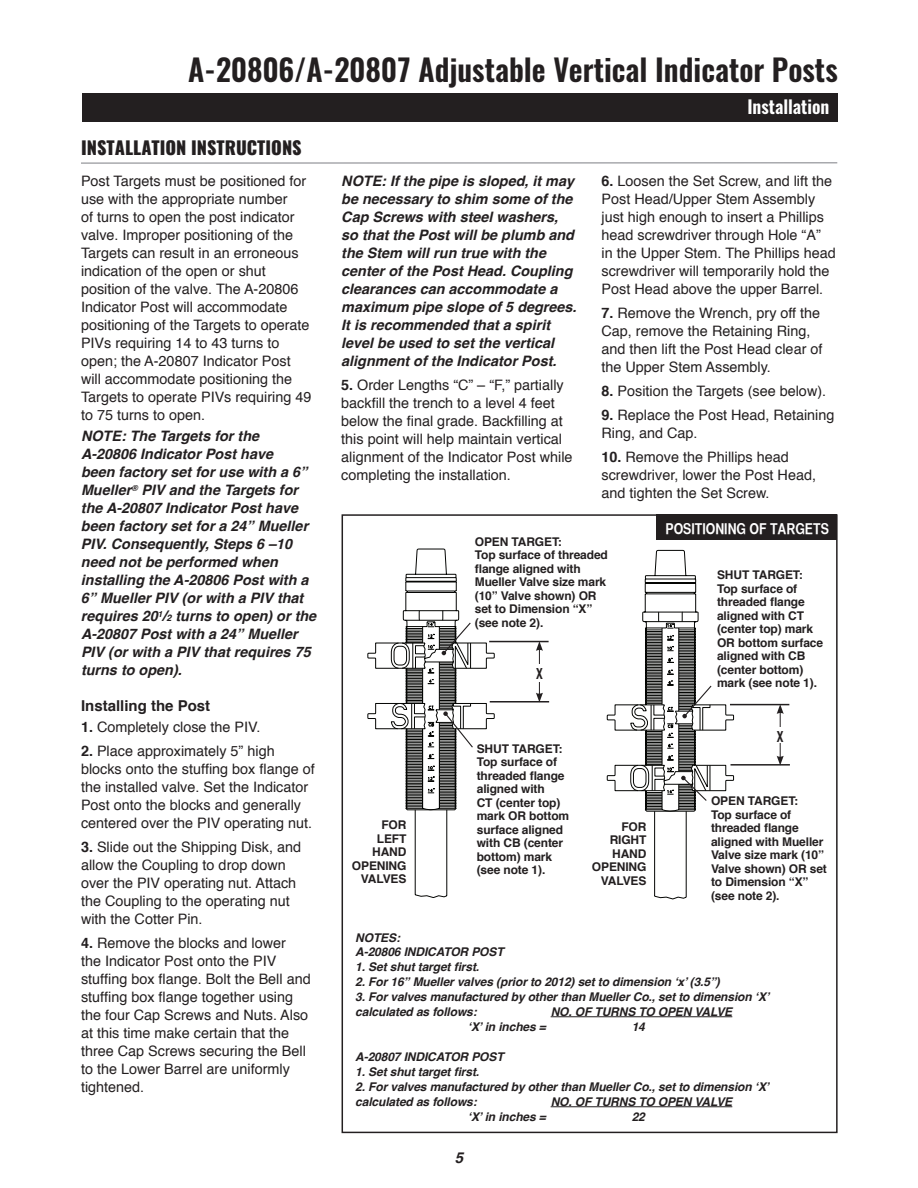
<style>
.page{position:relative;width:918px;height:1188px;background:#fff}
.page>*{position:absolute;margin:0;border:0;box-sizing:border-box;transform-origin:0 0}
.t1{font:600 30.15px "Oswald";color:#231f20}
.t2{font:800 18px "Oswald";color:#231f20}
.t3{font:600 18px "Oswald";color:#fff}
.t4{font:15px "Helvetica CY Bold";color:#fff}
.t5{font:700 15px "Helvetica";color:#231f20}
.t6{font:italic 700 15px "Helvetica";color:#231f20}
.t7{font:14.4px/18px "Helvetica";color:#231f20}
.t8{font:italic 700 14.4px/18px "Helvetica";color:#231f20}
.t9{font:500 13.5px "Oswald";color:#231f20}
.t10{font:700 12px/13.5px "Helvetica";letter-spacing:-.01em;color:#231f20}
.t11{font:italic 700 12px/15px "Helvetica";letter-spacing:-.01em;color:#231f20}
.s1{font-size:9px}
.s2{font-weight:700}
</style>
<div class="page">
<div style="left:82px;top:93px;width:756px;height:28px;background:#231f20"></div>
<hr style="left:81px;top:162px;width:756px;height:2px;background:#a8a9ad">
<div style="left:342px;top:514px;width:496px;height:619px;border:2px solid #231f20"></div>
<div style="left:657px;top:515px;width:180px;height:25px;background:#231f20"></div>
<svg style="left:367px;top:653px;width:81px;height:245px"></svg>
<hr style="left:489px;top:641px;width:60px;height:1px;background:#231f20">
<hr style="left:490px;top:701px;width:59px;height:2px;background:#231f20">
<svg style="left:368px;top:549px;width:175px;height:262px"></svg>
<div style="left:532px;top:664px;width:14px;height:17px;background:#fff"></div>
<svg style="left:654px;top:812px;width:33px;height:87px"></svg>
<svg style="left:606px;top:550px;width:128px;height:262px"></svg>
<hr style="left:730px;top:704px;width:59px;height:1px;background:#231f20">
<hr style="left:731px;top:764px;width:59px;height:2px;background:#231f20">
<hr style="left:780px;top:712px;width:1px;height:46px;background:#231f20">
<svg style="left:777px;top:705px;width:7px;height:9px"></svg>
<svg style="left:777px;top:756px;width:7px;height:9px"></svg>
<div style="left:773px;top:727px;width:14px;height:15px;background:#fff"></div>
<hr style="left:551px;top:1016px;width:181px;height:1px;background:#231f20">
<hr style="left:551px;top:1106px;width:181px;height:1px;background:#231f20">
<h1 class="t1" style="left:188px;top:49px;width:651px">A-20806/A-20807 Adjustable Vertical Indicator Posts</h1>
<p class="t3" style="left:747px;top:94px;width:84px">Installation</p>
<p class="t2" style="left:81px;top:135px;width:222px">INSTALLATION INSTRUCTIONS</p>
<p class="t7" style="left:81px;top:173px;width:232px">Post Targets must be positioned for use with the appropriate number<br>of turns to open the post indicator valve. Improper positioning of the<br>Targets can result in an erroneous indication of the open or shut position of the valve. The A-20806<br>Indicator Post will accommodate positioning of the Targets to operate<br>PIVs requiring 14 to 43 turns to open; the A-20807 Indicator Post will accommodate positioning the<br>Targets to operate PIVs requiring 49 to 75 turns to open.</p>
<p class="t8" style="left:81px;top:427px;width:237px">NOTE: The Targets for the<br>A-20806 Indicator Post have<br>been factory set for use with a 6”<br>Mueller<sup>®</sup> PIV and the Targets for the A-20807 Indicator Post have been factory set for a 24” Mueller<br>PIV. Consequently, Steps 6 –10 need not be performed when installing the A-20806 Post with a<br>6” Mueller PIV (or with a PIV that requires 20<sup>1</sup>/<span class="s1">2</span> turns to open) or the<br>A-20807 Post with a 24” Mueller<br>PIV (or with a PIV that requires 75 turns to open).</p>
<p class="t5" style="left:81px;top:694px;width:131px">Installing the Post</p>
<p class="t7" style="left:81px;top:719px;width:181px"><span class="s2">1.</span> Completely close the PIV.</p>
<p class="t7" style="left:81px;top:743px;width:235px"><span class="s2">2.</span> Place approximately 5” high blocks onto the stuffing box flange of the installed valve. Set the Indicator Post onto the blocks and generally centered over the PIV operating nut.</p>
<p class="t7" style="left:81px;top:839px;width:222px"><span class="s2">3.</span> Slide out the Shipping Disk, and allow the Coupling to drop down over the PIV operating nut. Attach the Coupling to the operating nut with the Cotter Pin.</p>
<p class="t7" style="left:81px;top:935px;width:231px"><span class="s2">4.</span> Remove the blocks and lower<br>the Indicator Post onto the PIV stuffing box flange. Bolt the Bell and stuffing box flange together using the four Cap Screws and Nuts. Also at this time make certain that the three Cap Screws securing the Bell to the Lower Barrel are uniformly tightened.</p>
<p class="t8" style="left:341px;top:172px;width:237px">NOTE: If the pipe is sloped, it may be necessary to shim some of the<br>Cap Screws with steel washers, so that the Post will be plumb and the Stem will run true with the center of the Post Head. Coupling clearances can accommodate a maximum pipe slope of 5 degrees.<br>It is recommended that a spirit level be used to set the vertical alignment of the Indicator Post.</p>
<p class="t7" style="left:341px;top:377px;width:233px"><span class="s2">5.</span> Order Lengths “C” – “F,” partially backfill the trench to a level 4 feet below the final grade. Backfilling at this point will help maintain vertical alignment of the Indicator Post while completing the installation.</p>
<p class="t7" style="left:602px;top:173px;width:236px"><span class="s2">6.</span> Loosen the Set Screw, and lift the Post Head/Upper Stem Assembly just high enough to insert a Phillips head screwdriver through Hole “A”<br>in the Upper Stem. The Phillips head screwdriver will temporarily hold the Post Head above the upper Barrel.</p>
<p class="t7" style="left:602px;top:305px;width:222px"><span class="s2">7.</span> Remove the Wrench, pry off the<br>Cap, remove the Retaining Ring, and then lift the Post Head clear of the Upper Stem Assembly.</p>
<p class="t7" style="left:602px;top:383px;width:226px"><span class="s2">8.</span> Position the Targets (see below).</p>
<p class="t7" style="left:602px;top:407px;width:234px"><span class="s2">9.</span> Replace the Post Head, Retaining<br>Ring, and Cap.</p>
<p class="t7" style="left:602px;top:449px;width:216px"><span class="s2">10.</span> Remove the Phillips head screwdriver, lower the Post Head, and tighten the Set Screw.</p>
<p class="t4" style="left:666px;top:519px;width:165px">POSITIONING OF TARGETS</p>
<p class="t10" style="left:475px;top:535px;width:135px">OPEN TARGET:<br>Top surface of threaded flange aligned with<br>Mueller Valve size mark (10” Valve shown) OR set to Dimension “X” (see note 2).</p>
<p class="t10" style="left:717px;top:569px;width:108px">SHUT TARGET:<br>Top surface of threaded flange aligned with CT (center top) mark<br>OR bottom surface aligned with CB (center bottom) mark (see note 1).</p>
<p class="t9" style="left:536px;top:664px;width:8px">X</p>
<p class="t10" style="left:477px;top:742px;width:94px">SHUT TARGET:<br>Top surface of threaded flange aligned with<br>CT (center top) mark OR bottom surface aligned with CB (center bottom) mark (see note 1).</p>
<p class="t10" style="left:352px;top:819px;width:56px;text-align:right">FOR<br>LEFT<br>HAND<br>OPENING<br>VALVES</p>
<p class="t10" style="left:592px;top:820px;width:56px;text-align:right">FOR<br>RIGHT<br>HAND<br>OPENING<br>VALVES</p>
<p class="t9" style="left:777px;top:727px;width:8px">X</p>
<p class="t10" style="left:711px;top:794px;width:117px">OPEN TARGET:<br>Top surface of threaded flange aligned with Mueller<br>Valve size mark (10”<br>Valve shown) OR set to Dimension “X” (see note 2).</p>
<p class="t11" style="left:355px;top:931px;width:150px;line-height:13.5px">NOTES:<br>A-20806 INDICATOR POST</p>
<p class="t11" style="left:355px;top:959px;width:125px">1. Set shut target first.</p>
<p class="t11" style="left:355px;top:974px;width:366px">2. For 16” Mueller valves (prior to 2012) set to dimension ‘x’ (3.5”)</p>
<p class="t11" style="left:355px;top:989px;width:416px">3. For valves manufactured by other than Mueller Co., set to dimension ‘x’ calculated as follows:</p>
<p class="t11" style="left:551px;top:1004px;width:69px">No. Of turns</p>
<p class="t11" style="left:638px;top:1004px;width:29px">to open</p>
<p class="t11" style="left:695px;top:1004px;width:31px">valve</p>
<p class="t11" style="left:468px;top:1019px;width:80px">‘X’ in inches =</p>
<p class="t11" style="left:632px;top:1019px;width:15px">14</p>
<p class="t11" style="left:355px;top:1049px;width:57px">A-20807 indicator</p>
<p class="t11" style="left:471px;top:1049px;width:10px">post</p>
<p class="t11" style="left:355px;top:1064px;width:125px">1. Set shut target first.</p>
<p class="t11" style="left:355px;top:1079px;width:416px">2. For valves manufactured by other than Mueller Co., set to dimension ‘x’ calculated as follows:</p>
<p class="t11" style="left:551px;top:1094px;width:69px">No. Of turns</p>
<p class="t11" style="left:638px;top:1094px;width:29px">to open</p>
<p class="t11" style="left:695px;top:1094px;width:31px">valve</p>
<p class="t11" style="left:468px;top:1109px;width:80px">‘X’ in inches =</p>
<p class="t11" style="left:632px;top:1109px;width:15px">22</p>
<p class="t6" style="left:455px;top:1146px;width:10px">5</p>
</div>
